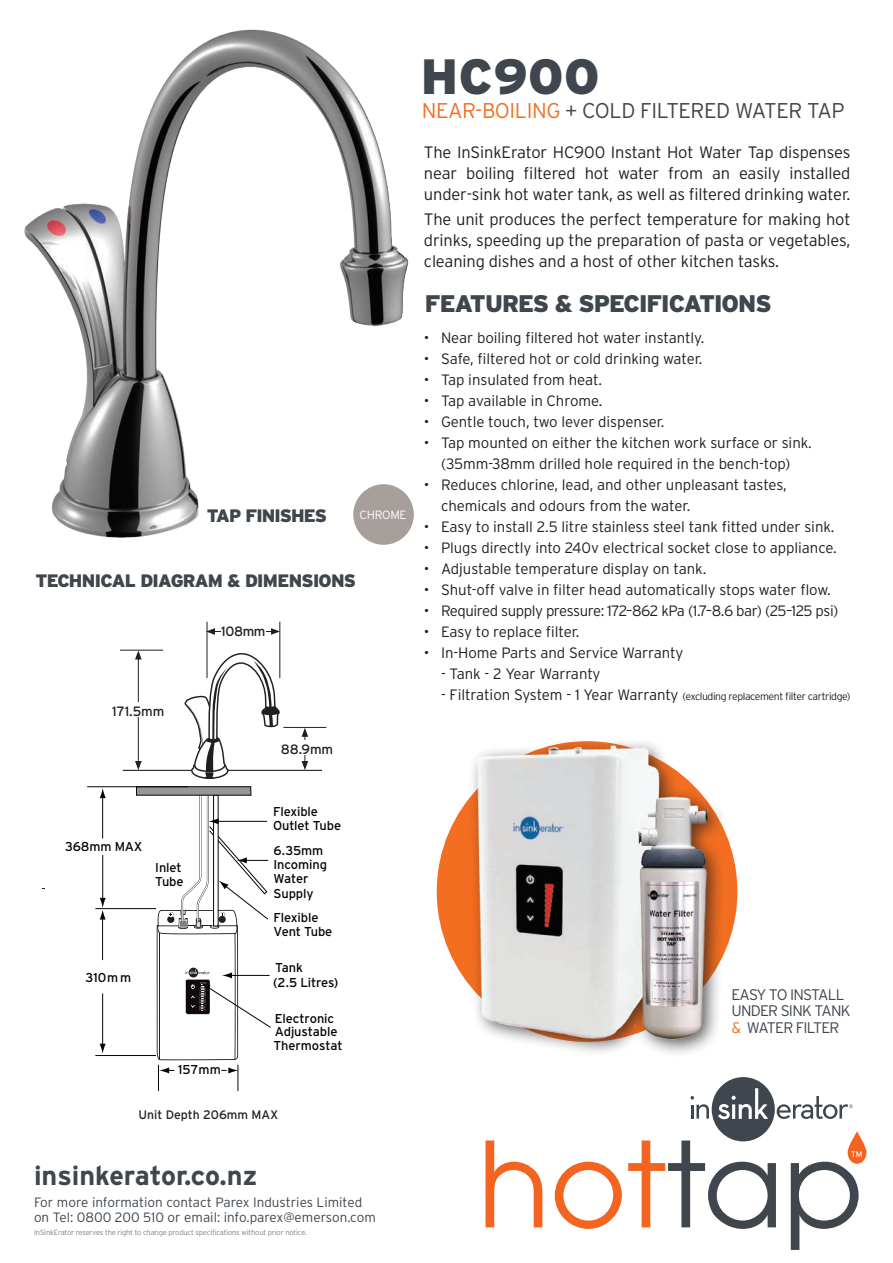
<style>
.page{position:relative;width:893px;height:1263px;background:#fff}
.page>*{position:absolute;margin:0;border:0;box-sizing:border-box;transform-origin:0 0}
.t1{font:900 49.5px "Interstate";letter-spacing:.01em;color:#3f464d}
.t2{font:700 27px "Interstate";color:#3f464d}
.t3{font:900 24px "Interstate";letter-spacing:-.04em;color:#3f464d}
.t4{font:300 21.3px "Interstate";letter-spacing:-.02em;color:#3f464d}
.t5{font:900 18px "Interstate";letter-spacing:-.04em;color:#3f464d}
.t6{font:300 16.5px/21px "Interstate";letter-spacing:-.01em;color:#231f20;text-align:justify}
.t7{font:300 15.3px/16.5px "Interstate";letter-spacing:-.05em;color:#3f464d}
.t8{font:300 15px/21px "Interstate";letter-spacing:-.005em;color:#231f20;text-align:center}
.t9{font:300 15px "Interstate";letter-spacing:-.03em;color:#231f20}
.t10{font:300 13.5px "Interstate";color:#3f464d}
.t11{font:13.5px "Interstate";letter-spacing:-.005em;color:#231f20}
.t12{font:12.9px/14.2px "Interstate";letter-spacing:-.01em;color:#050504}
.t13{font:12.9px "Interstate";letter-spacing:.01em;color:#050504}
.t14{font:12.3px "Interstate";color:#231f20}
.t15{font:300 12px "Interstate";letter-spacing:-.025em;color:#fff}
.t16{font:300 10.5px "Interstate";letter-spacing:-.04em;color:#231f20}
.t17{font:300 7.5px "Interstate";letter-spacing:-.02em;color:#7f8182}
.s1{color:#f36e21}
.s2{font-size:15px}
</style>
<div class="page">
<div style="left:437px;top:741px;width:300px;height:301px;background:#f36e21;border-radius:50%"></div>
<div style="left:468px;top:736px;width:258px;height:323px;background:#231f20;opacity:.75"></div>
<img style="left:463px;top:746px;width:200px;height:308px">
<img style="left:629px;top:791px;width:89px;height:253px">
<div style="left:137px;top:787px;width:114px;height:8px;background:#949699"></div>
<hr style="left:95px;top:908px;width:61px;height:1px;background:#050504">
<hr style="left:95px;top:1055px;width:61px;height:1px;background:#050504">
<hr style="left:87px;top:786px;width:101px;height:1px;background:#050504">
<hr style="left:102px;top:796px;width:1px;height:43px;background:#050504">
<svg style="left:100px;top:788px;width:6px;height:10px"></svg>
<hr style="left:102px;top:855px;width:1px;height:45px;background:#050504">
<hr style="left:102px;top:917px;width:1px;height:43px;background:#050504">
<svg style="left:100px;top:898px;width:6px;height:21px"></svg>
<hr style="left:102px;top:993px;width:1px;height:53px;background:#050504">
<svg style="left:100px;top:1044px;width:6px;height:10px"></svg>
<hr style="left:225px;top:770px;width:97px;height:1px;background:#050504">
<hr style="left:123px;top:770px;width:68px;height:1px;background:#050504">
<svg style="left:157px;top:650px;width:128px;height:442px"></svg>
<svg style="left:485px;top:1140px;width:57px;height:87px"></svg>
<svg style="left:555px;top:1162px;width:67px;height:67px"></svg>
<svg style="left:628px;top:1077px;width:238px;height:173px"></svg>
<img style="left:24px;top:29px;width:390px;height:516px">
<hr style="left:213px;top:631px;width:60px;height:1px;background:#231f20">
<svg style="left:206px;top:628px;width:9px;height:7px"></svg>
<svg style="left:271px;top:628px;width:9px;height:7px"></svg>
<hr style="left:120px;top:650px;width:43px;height:1px;background:#231f20">
<hr style="left:138px;top:657px;width:1px;height:106px;background:#231f20">
<svg style="left:135px;top:761px;width:7px;height:9px"></svg>
<svg style="left:135px;top:650px;width:7px;height:9px"></svg>
<div style="left:99px;top:703px;width:78px;height:14px;background:#fff"></div>
<hr style="left:283px;top:727px;width:43px;height:1px;background:#231f20">
<svg style="left:302px;top:728px;width:6px;height:42px"></svg>
<div style="left:268px;top:740px;width:78px;height:15px;background:#fff"></div>
<hr style="left:207px;top:622px;width:1px;height:56px;background:#231f20">
<hr style="left:280px;top:622px;width:1px;height:56px;background:#231f20">
<div style="left:221px;top:623px;width:45px;height:11px;background:#fff"></div>
<p class="t5" style="left:207px;top:505px;width:122px">TAP FINISHES</p>
<p class="t15" style="left:360px;top:508px;width:48px">CHROME</p>
<p class="t5" style="left:35px;top:570px;width:322px">TECHNICAL DIAGRAM &amp; DIMENSIONS</p>
<p class="t11" style="left:112px;top:704px;width:54px">171.5mm</p>
<p class="t11" style="left:221px;top:624px;width:46px">108mm</p>
<p class="t11" style="left:281px;top:741px;width:54px">88.9mm</p>
<p class="t1" style="left:421px;top:48px;width:180px">HC900</p>
<p class="t4" style="left:422px;top:98px;width:425px"><span class="s1">NEAR-BOILING</span> + COLD FILTERED WATER TAP</p>
<p class="t6" style="left:424px;top:142px;width:428px">The InSinkErator HC900 Instant Hot Water Tap dispenses near boiling filtered hot water from an easily installed under-sink hot water tank, as well as filtered drinking water.</p>
<p class="t6" style="left:424px;top:209px;width:428px">The unit produces the perfect temperature for making hot drinks, speeding up the preparation of pasta or vegetables, cleaning dishes and a host of other kitchen tasks.</p>
<p class="t3" style="left:425px;top:290px;width:348px">FEATURES &amp; SPECIFICATIONS</p>
<p class="t8" style="left:424px;top:327px;width:282px">• Near boiling filtered hot water instantly.</p>
<p class="t8" style="left:424px;top:348px;width:280px">• Safe, filtered hot or cold drinking water.</p>
<p class="t8" style="left:424px;top:369px;width:179px">• Tap insulated from heat.</p>
<p class="t8" style="left:424px;top:390px;width:180px">• Tap available in Chrome.</p>
<p class="t8" style="left:424px;top:411px;width:242px">• Gentle touch, two lever dispenser.</p>
<p class="t8" style="left:424px;top:432px;width:389px">• Tap mounted on either the kitchen work surface or sink. (35mm-38mm drilled hole required in the bench-top)</p>
<p class="t8" style="left:441px;top:474px;width:347px;text-align:left;text-indent:-17px">• Reduces chlorine, lead, and other unpleasant tastes, chemicals and odours from the water.</p>
<p class="t8" style="left:424px;top:516px;width:412px">• Easy to install 2.5 litre stainless steel tank fitted under sink.</p>
<p class="t8" style="left:424px;top:537px;width:414px">• Plugs directly into 240v electrical socket close to appliance.</p>
<p class="t8" style="left:424px;top:558px;width:284px">• Adjustable temperature display on tank.</p>
<p class="t8" style="left:424px;top:579px;width:408px">• Shut-off valve in filter head automatically stops water flow.</p>
<p class="t9" style="left:424px;top:602px;width:416px">• Required supply pressure: 172–862 kPa (1.7–8.6 bar) (25–125 psi)</p>
<p class="t8" style="left:424px;top:621px;width:157px">• Easy to replace filter.</p>
<p class="t8" style="left:424px;top:642px;width:261px">• In-Home Parts and Service Warranty</p>
<p class="t8" style="left:441px;top:663px;width:161px">- Tank - 2 Year Warranty</p>
<p class="t16" style="left:441px;top:691px;width:411px"><span class="s2">- Filtration System - 1 Year Warranty</span> (excluding replacement filter cartridge)</p>
<p class="t12" style="left:65px;top:839px;width:79px">368mm MAX</p>
<p class="t12" style="left:155px;top:860px;width:30px">Inlet<br>Tube</p>
<p class="t12" style="left:86px;top:970px;width:47px">310 m m</p>
<p class="t12" style="left:178px;top:1062px;width:44px">157mm</p>
<p class="t12" style="left:273px;top:804px;width:70px">Flexible<br>Outlet Tube</p>
<p class="t12" style="left:274px;top:843px;width:55px">6.35mm<br>Incoming<br>Water<br>Supply</p>
<p class="t12" style="left:274px;top:910px;width:60px">Flexible<br>Vent Tube</p>
<p class="t12" style="left:273px;top:960px;width:67px;line-height:14.9px">Tank<br>(2.5 Litres)</p>
<p class="t12" style="left:275px;top:1011px;width:64px;line-height:13.4px">Electronic<br>Adjustable</p>
<p class="t12" style="left:274px;top:1038px;width:70px">Thermostat</p>
<p class="t13" style="left:165px;top:1104px;width:67px">Unit Depth</p>
<p class="t14" style="left:138px;top:1108px;width:142px">Unit Depth 206mm MAX</p>
<p class="t2" style="left:34px;top:1161px;width:225px">insinkerator.co.nz</p>
<p class="t10" style="left:34px;top:1195px;width:330px">For more information contact Parex Industries Limited</p>
<p class="t10" style="left:34px;top:1210px;width:343px">on Tel: 0800 200 510 or email: info.parex@emerson.com</p>
<p class="t17" style="left:34px;top:1228px;width:274px">InSinkErator reserves the right to change product specifications without prior notice.</p>
<p class="t7" style="left:731px;top:986px;width:121px">EASY TO INSTALL<br>UNDER SINK TANK <span class="s1">&amp;</span> WATER FILTER</p>
</div>
